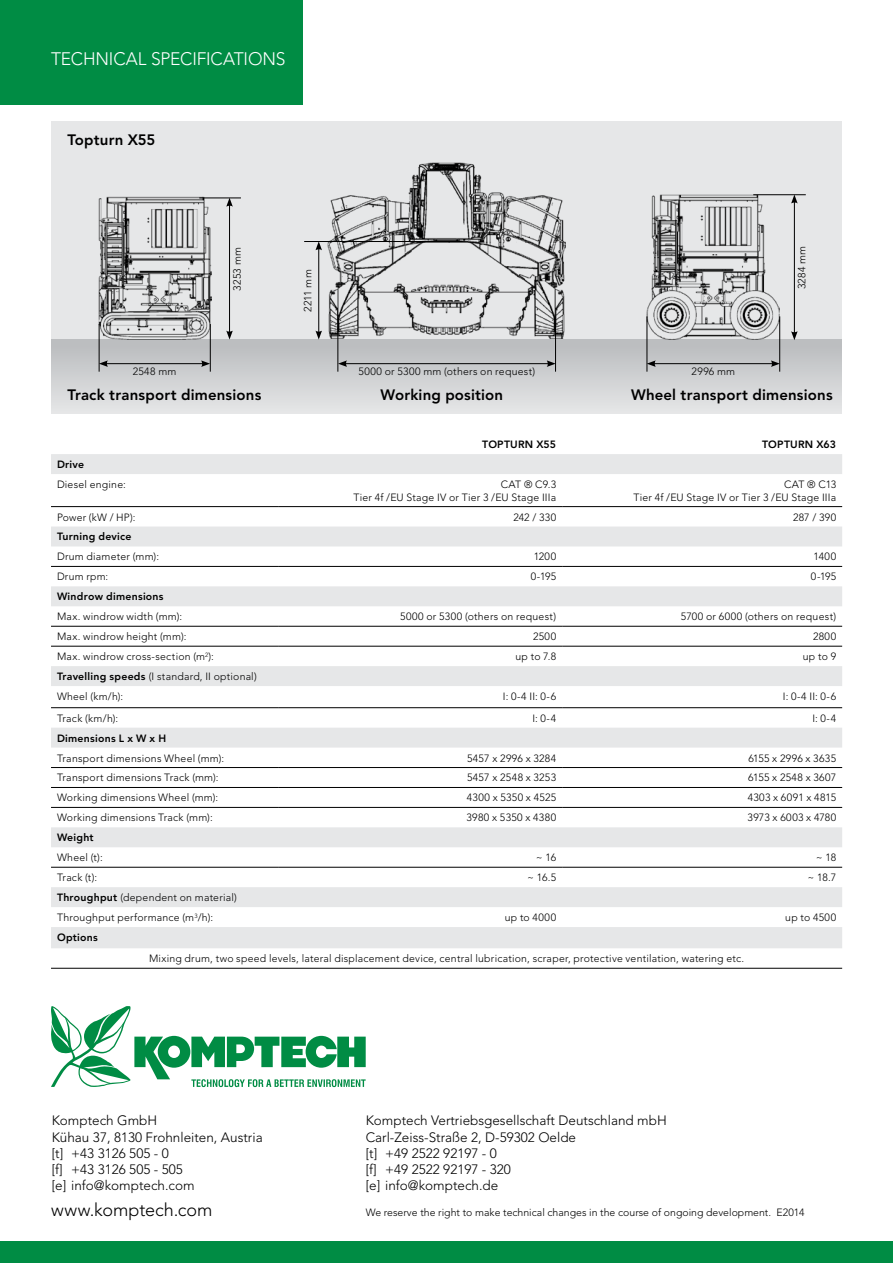
<style>
.page{position:relative;width:893px;height:1263px;background:#fff}
.page>*{position:absolute;margin:0;border:0;box-sizing:border-box;transform-origin:0 0}
.t1{font:300 18px "Avenir";letter-spacing:-.01em;color:#fff}
.t2{font:300 18px "Avenir LT Std";color:#000}
.t3{font:800 15px "Avenir LT Std";letter-spacing:.01em;color:#000}
.t4{font:300 13.5px/16.2px "Avenir LT Std";color:#000}
.t5{font:300 10.5px/12.6px "Avenir LT Std";letter-spacing:.02em;color:#000;text-align:right}
.t6{font:800 10.5px "Avenir LT Std";letter-spacing:.025em;color:#000}
.t7{font:300 10.5px "Avenir LT Std";color:#000}
.s1{font-weight:800}
</style>
<div class="page">
<div style="left:0;top:1242px;width:893px;height:21px;background:#008c44"></div>
<div style="left:51px;top:121px;width:791px;height:291px;background:#e6e7e8"></div>
<div style="left:51px;top:339px;width:791px;height:75px;background:linear-gradient(to bottom,#b8babc,#e6e7e8)"></div>
<hr style="left:99px;top:324px;width:1px;height:48px;background:#000">
<hr style="left:647px;top:316px;width:1px;height:56px;background:#000">
<hr style="left:338px;top:328px;width:1px;height:44px;background:#000">
<hr style="left:210px;top:324px;width:1px;height:48px;background:#000">
<hr style="left:779px;top:316px;width:1px;height:56px;background:#000">
<hr style="left:555px;top:324px;width:1px;height:48px;background:#000">
<hr style="left:105px;top:363px;width:99px;height:1px;background:#000">
<svg style="left:99px;top:360px;width:9px;height:7px"></svg>
<svg style="left:201px;top:360px;width:9px;height:7px"></svg>
<hr style="left:653px;top:363px;width:120px;height:1px;background:#000">
<svg style="left:647px;top:360px;width:9px;height:7px"></svg>
<svg style="left:771px;top:360px;width:9px;height:7px"></svg>
<hr style="left:345px;top:363px;width:204px;height:1px;background:#000">
<svg style="left:338px;top:360px;width:9px;height:7px"></svg>
<svg style="left:547px;top:360px;width:8px;height:7px"></svg>
<svg style="left:51px;top:1006px;width:315px;height:81px"></svg>
<svg style="left:51px;top:454px;width:791px;height:494px"></svg>
<hr style="left:51px;top:506px;width:227px;height:1px;background:#000">
<hr style="left:278px;top:506px;width:284px;height:1px;background:#000">
<hr style="left:562px;top:506px;width:280px;height:1px;background:#000">
<hr style="left:51px;top:566px;width:227px;height:1px;background:#000">
<hr style="left:278px;top:566px;width:284px;height:1px;background:#000">
<hr style="left:562px;top:566px;width:280px;height:1px;background:#000">
<hr style="left:51px;top:626px;width:227px;height:1px;background:#000">
<hr style="left:278px;top:626px;width:284px;height:1px;background:#000">
<hr style="left:562px;top:626px;width:280px;height:1px;background:#000">
<hr style="left:51px;top:707px;width:227px;height:1px;background:#000">
<hr style="left:278px;top:707px;width:284px;height:1px;background:#000">
<hr style="left:562px;top:707px;width:280px;height:1px;background:#000">
<hr style="left:51px;top:767px;width:227px;height:1px;background:#000">
<hr style="left:278px;top:767px;width:284px;height:1px;background:#000">
<hr style="left:562px;top:767px;width:280px;height:1px;background:#000">
<hr style="left:51px;top:787px;width:227px;height:1px;background:#000">
<hr style="left:278px;top:787px;width:284px;height:1px;background:#000">
<hr style="left:562px;top:787px;width:280px;height:1px;background:#000">
<hr style="left:51px;top:807px;width:227px;height:1px;background:#000">
<hr style="left:278px;top:807px;width:284px;height:1px;background:#000">
<hr style="left:562px;top:807px;width:280px;height:1px;background:#000">
<hr style="left:51px;top:867px;width:227px;height:1px;background:#000">
<hr style="left:278px;top:867px;width:284px;height:1px;background:#000">
<hr style="left:562px;top:867px;width:280px;height:1px;background:#000">
<hr style="left:51px;top:968px;width:227px;height:1px;background:#000">
<hr style="left:278px;top:968px;width:284px;height:1px;background:#000">
<hr style="left:562px;top:968px;width:280px;height:1px;background:#000">
<hr style="left:51px;top:646px;width:227px;height:1px;background:#000">
<hr style="left:278px;top:646px;width:284px;height:1px;background:#000">
<hr style="left:562px;top:646px;width:280px;height:1px;background:#000">
<img style="left:327px;top:163px;width:239px;height:175px">
<img style="left:99px;top:196px;width:113px;height:144px">
<img style="left:647px;top:195px;width:132px;height:145px">
<hr style="left:199px;top:198px;width:42px;height:1px;background:#000">
<hr style="left:753px;top:194px;width:53px;height:1px;background:#000">
<hr style="left:229px;top:204px;width:1px;height:129px;background:#000">
<svg style="left:226px;top:198px;width:7px;height:9px"></svg>
<svg style="left:226px;top:331px;width:7px;height:9px"></svg>
<hr style="left:794px;top:201px;width:1px;height:133px;background:#000">
<svg style="left:791px;top:195px;width:7px;height:9px"></svg>
<svg style="left:791px;top:331px;width:7px;height:9px"></svg>
<hr style="left:304px;top:241px;width:130px;height:1px;background:#000">
<hr style="left:318px;top:248px;width:1px;height:85px;background:#000">
<svg style="left:315px;top:242px;width:7px;height:8px"></svg>
<svg style="left:315px;top:331px;width:7px;height:9px"></svg>
<div style="left:0;top:0;width:303px;height:105px;background:#008c44"></div>
<h1 class="t1" style="left:51px;top:48px;width:68px">TECHNICAL</h1>
<h1 class="t1" style="left:151px;top:48px;width:29px">SPECIFICATI</h1>
<h1 class="t1" style="left:248px;top:48px;width:37px">ONS</h1>
<h2 class="t3" style="left:67px;top:131px;width:90px">Topturn X55</h2>
<p class="t5" style="left:231px;top:291px;width:45px;rotate:-90deg">3253 mm</p>
<p class="t5" style="left:796px;top:289px;width:45px;rotate:-90deg">3284 mm</p>
<p class="t5" style="left:302px;top:312px;width:44px;rotate:-90deg">2211 mm</p>
<p class="t5" style="left:133px;top:365px;width:45px">2548 mm</p>
<p class="t5" style="left:358px;top:365px;width:178px">5000 or 5300 mm (others on request)</p>
<p class="t5" style="left:692px;top:365px;width:45px">2996 mm</p>
<h2 class="t3" style="left:67px;top:386px;width:196px">Track transport dimensions</h2>
<h2 class="t3" style="left:631px;top:386px;width:203px">Wheel transport dimensions</h2>
<p class="t6" style="left:482px;top:438px;width:75px">topturn x55</p>
<p class="t6" style="left:762px;top:438px;width:75px">topturn x63</p>
<p class="t6" style="left:57px;top:458px;width:29px">Drive</p>
<p class="t5" style="left:57px;top:478px;width:70px">Diesel engine:</p>
<p class="t5" style="left:353px;top:478px;width:204px">CAT ® C9.3<br>Tier 4f /EU Stage IV or Tier 3 /EU Stage IIIa</p>
<p class="t5" style="left:633px;top:478px;width:204px">CAT ® C13<br>Tier 4f /EU Stage IV or Tier 3 /EU Stage IIIa</p>
<p class="t5" style="left:57px;top:511px;width:80px">Power (kW / HP):</p>
<p class="t5" style="left:513px;top:511px;width:44px">242 / 330</p>
<p class="t5" style="left:793px;top:511px;width:45px">287 / 390</p>
<p class="t6" style="left:57px;top:531px;width:76px">Turning device</p>
<p class="t5" style="left:57px;top:550px;width:104px">Drum diameter (mm):</p>
<p class="t5" style="left:534px;top:550px;width:24px">1200</p>
<p class="t5" style="left:814px;top:550px;width:24px">1400</p>
<p class="t5" style="left:57px;top:570px;width:53px">Drum rpm:</p>
<p class="t5" style="left:531px;top:570px;width:27px">0-195</p>
<p class="t5" style="left:811px;top:570px;width:27px">0-195</p>
<p class="t6" style="left:57px;top:590px;width:108px">Windrow dimensions</p>
<p class="t5" style="left:57px;top:610px;width:127px">Max. windrow width (mm):</p>
<p class="t5" style="left:400px;top:610px;width:157px">5000 or 5300 (others on request)</p>
<p class="t5" style="left:681px;top:610px;width:157px">5700 or 6000 (others on request)</p>
<p class="t5" style="left:57px;top:630px;width:131px">Max. windrow height (mm):</p>
<p class="t5" style="left:533px;top:630px;width:25px">2500</p>
<p class="t5" style="left:813px;top:630px;width:25px">2800</p>
<p class="t5" style="left:57px;top:650px;width:158px">Max. windrow cross-section (m<sup>2</sup>):</p>
<p class="t5" style="left:515px;top:650px;width:42px">up to 7.8</p>
<p class="t5" style="left:803px;top:650px;width:35px">up to 9</p>
<p class="t5" style="left:57px;top:666px;width:201px;line-height:20px;text-align:left"><span class="s1">Travelling speeds</span> (I standard, II optional)<br>Wheel (km/h):</p>
<h2 class="t3" style="left:381px;top:386px;width:124px">Working position</h2>
<p class="t5" style="left:503px;top:690px;width:55px">I: 0-4 II: 0-6</p>
<p class="t5" style="left:783px;top:690px;width:55px">I: 0-4 II: 0-6</p>
<p class="t5" style="left:57px;top:712px;width:63px">Track (km/h):</p>
<p class="t5" style="left:532px;top:712px;width:25px">I: 0-4</p>
<p class="t5" style="left:812px;top:712px;width:25px">I: 0-4</p>
<p class="t6" style="left:57px;top:732px;width:111px">Dimensions L x W x H</p>
<p class="t5" style="left:57px;top:752px;width:169px">Transport dimensions Wheel (mm):</p>
<p class="t5" style="left:467px;top:752px;width:91px">5457 x 2996 x 3284</p>
<p class="t5" style="left:748px;top:752px;width:89px">6155 x 2996 x 3635</p>
<p class="t5" style="left:57px;top:771px;width:163px">Transport dimensions Track (mm):</p>
<p class="t5" style="left:467px;top:771px;width:91px">5457 x 2548 x 3253</p>
<p class="t5" style="left:748px;top:771px;width:89px">6155 x 2548 x 3607</p>
<p class="t5" style="left:57px;top:791px;width:163px">Working dimensions Wheel (mm):</p>
<p class="t5" style="left:467px;top:791px;width:91px">4300 x 5350 x 4525</p>
<p class="t5" style="left:748px;top:791px;width:90px">4303 x 6091 x 4815</p>
<p class="t5" style="left:57px;top:811px;width:157px">Working dimensions Track (mm):</p>
<p class="t5" style="left:467px;top:811px;width:91px">3980 x 5350 x 4380</p>
<p class="t5" style="left:748px;top:811px;width:90px">3973 x 6003 x 4780</p>
<p class="t6" style="left:57px;top:831px;width:38px">Weight</p>
<p class="t5" style="left:57px;top:851px;width:47px">Wheel (t):</p>
<p class="t5" style="left:536px;top:851px;width:22px">~ 16</p>
<p class="t5" style="left:816px;top:851px;width:22px">~ 18</p>
<p class="t5" style="left:57px;top:871px;width:42px">Track (t):</p>
<p class="t5" style="left:527px;top:871px;width:30px">~ 16.5</p>
<p class="t5" style="left:807px;top:871px;width:30px">~ 18.7</p>
<p class="t5" style="left:57px;top:887px;width:181px;line-height:20px;text-align:left"><span class="s1">Throughput</span> (dependent on material)<br>Throughput performance (m<sup>3</sup>/h):</p>
<p class="t5" style="left:505px;top:911px;width:53px">up to 4000</p>
<p class="t5" style="left:785px;top:911px;width:52px">up to 4500</p>
<p class="t6" style="left:57px;top:931px;width:42px">Options</p>
<p class="t5" style="left:149px;top:952px;width:596px">Mixing drum, two speed levels, lateral displacement device, central lubrication, scraper, protective ventilation, watering etc.</p>
<p class="t4" style="left:52px;top:1113px;width:212px">Komptech GmbH<br>Kühau 37, 8130 Frohnleiten, Austria [t] +43 3126 505 - 0<br>[f] +43 3126 505 - 505<br>[e] info@komptech.com</p>
<p class="t4" style="left:366px;top:1113px;width:303px">Komptech Vertriebsgesellschaft Deutschland mbH<br>Carl-Zeiss-Straße 2, D-59302 Oelde<br>[t] +49 2522 92197 - 0<br>[f] +49 2522 92197 - 320<br>[e] info@komptech.de</p>
<h1 class="t2" style="left:51px;top:1199px;width:163px">www.komptech.com</h1>
<p class="t7" style="left:366px;top:1206px;width:440px">We reserve the right to make technical changes in the course of ongoing development. E2014</p>
</div>
